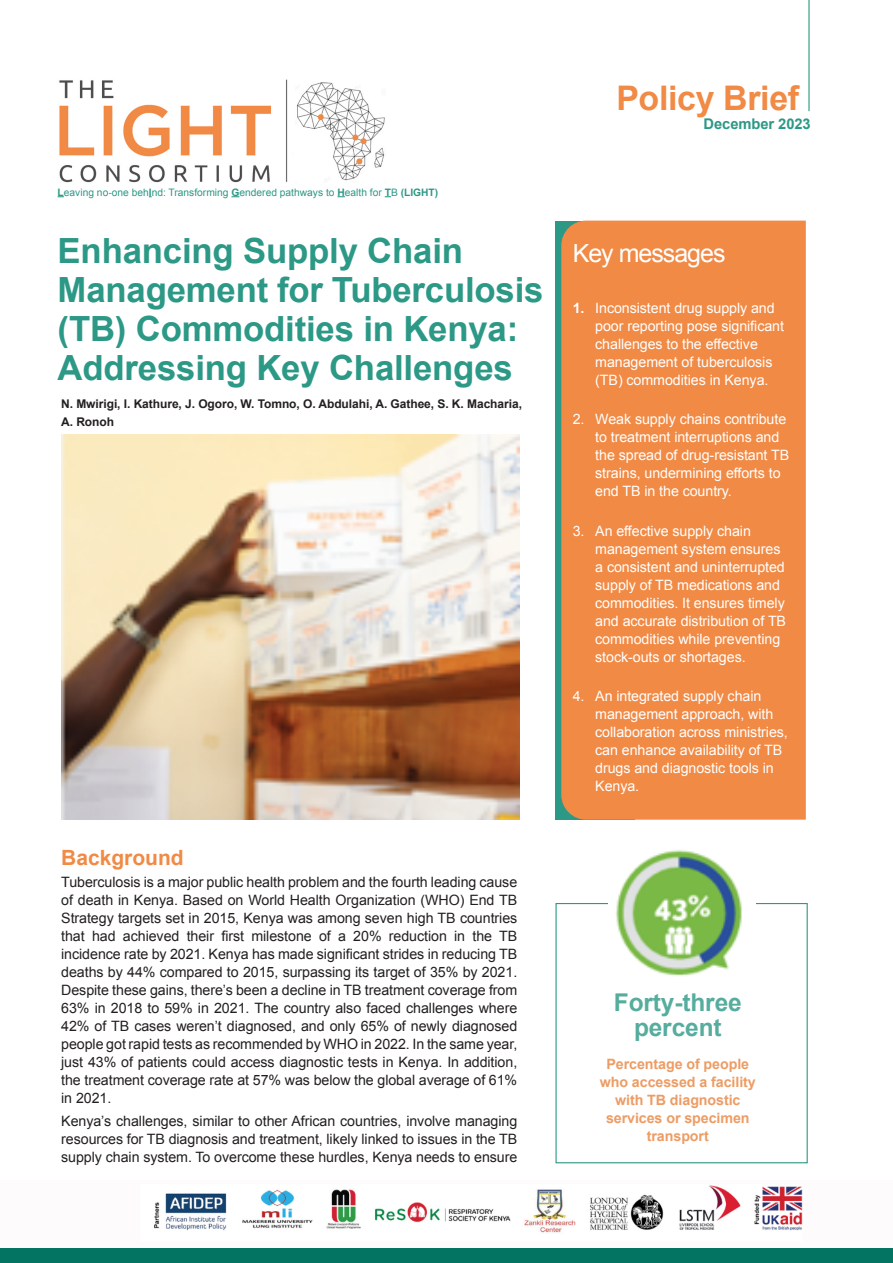
<style>
.page{position:relative;width:893px;height:1263px;background:#fff}
.page>*{position:absolute;margin:0;border:0;box-sizing:border-box;transform-origin:0 0}
.t1{font:700 35.85px "Arial";color:#f18a45}
.bodytextL{font:700 34.65px/39px "Arial";letter-spacing:-.005em;color:#2c9886}
.bodytextL-2{font:700 33.9px "Arial";letter-spacing:-.01em;color:#f18a45}
.t2{font:24.9px "Arial";letter-spacing:-.04em;color:#fff}
.bodytextL-3{font:700 24.45px/24.5px "Arial";letter-spacing:-.005em;color:#56ad9e;text-align:center}
.subhead{font:700 21px "Arial";color:#f18a45}
.bodytextL-4{font:700 14.7px "Arial";letter-spacing:-.005em;color:#2c9886}
.bodytextL-5{font:14.25px/18px "Arial";letter-spacing:-.005em;color:#231f20;text-align:justify}
.bodytextL-6{font:14.25px/18px "Arial";letter-spacing:-.005em;color:#fff}
.bodytextL-7{font:700 14.25px/18px "Arial";letter-spacing:-.005em;color:#ed9c64;text-align:center}
.bodytextL-8{font:700 12px/18px "Arial";letter-spacing:-.005em;color:#231f20}
.t3{font:10.2px "Arial";color:#2c9886}
.s1{font-weight:700}
</style>
<div class="page">
<div style="left:0;top:1247px;width:893px;height:16px;background:#027461"></div>
<div style="left:555px;top:903px;width:253px;height:260px;border:1px solid #2c9886"></div>
<div style="left:555px;top:221px;width:80px;height:599px;background:#2c9886"></div>
<div style="left:561px;top:221px;width:245px;height:599px;background:#f18a45"></div>
<img style="left:59px;top:79px;width:326px;height:104px">
<hr style="left:808px;top:0;width:1px;height:111px;background:#2c9886">
<img style="left:154px;top:1185px;width:649px;height:48px">
<img style="left:61px;top:434px;width:459px;height:386px">
<div style="left:608px;top:846px;width:148px;height:136px;background:#fff"></div>
<img style="left:616px;top:849px;width:126px;height:127px">
<p class="t3" style="left:58px;top:185px;width:382px"><span class="s1">L</span>eaving no-one beh<span class="s1">I</span>nd: Transforming <span class="s1">G</span>endered pathways to <span class="s1">H</span>ealth for <span class="s1">T</span>B <span class="s1">(LIGHT)</span></p>
<p class="bodytextL" style="left:58px;top:233px;width:487px">Enhancing Supply Chain<br>Management for Tuberculosis (TB) Commodities in Kenya:<br>Addressing Key Challenges</p>
<p class="bodytextL-8" style="left:61px;top:396px;width:462px">N. Mwirigi, I. Kathure, J. Ogoro, W. Tomno, O. Abdulahi, A. Gathee, S. K. Macharia,<br>A. Ronoh</p>
<p class="subhead" style="left:61px;top:844px;width:124px">Background</p>
<p class="bodytextL-5" style="left:61px;top:873px;width:458px">Tuberculosis is a major public health problem and the fourth leading cause of death in Kenya. Based on World Health Organization (WHO) End TB Strategy targets set in 2015, Kenya was among seven high TB countries that had achieved their first milestone of a 20% reduction in the TB incidence rate by 2021. Kenya has made significant strides in reducing TB deaths by 44% compared to 2015, surpassing its target of 35% by 2021.<br>Despite these gains, there’s been a decline in TB treatment coverage from 63% in 2018 to 59% in 2021. The country also faced challenges where 42% of TB cases weren’t diagnosed, and only 65% of newly diagnosed people got rapid tests as recommended by WHO in 2022. In the same year, just 43% of patients could access diagnostic tests in Kenya. In addition, the treatment coverage rate at 57% was below the global average of 61% in 2021.</p>
<p class="bodytextL-5" style="left:61px;top:1112px;width:458px">Kenya’s challenges, similar to other African countries, involve managing resources for TB diagnosis and treatment, likely linked to issues in the TB supply chain system. To overcome these hurdles, Kenya needs to ensure</p>
<p class="bodytextL-2" style="left:616px;top:75px;width:184px">Policy Brief</p>
<p class="bodytextL-4" style="left:703px;top:114px;width:109px">December 2023</p>
<h1 class="t1" style="left:770px;top:78px;width:41px">03</h1>
<p class="t2" style="left:573px;top:237px;width:154px">Key messages</p>
<p class="bodytextL-6" style="left:595px;top:299px;width:190px;text-indent:-22px"><span class="s1">1.</span> Inconsistent drug supply and poor reporting pose significant challenges to the effective management of tuberculosis (TB) commodities in Kenya.</p>
<p class="bodytextL-6" style="left:595px;top:410px;width:196px;text-indent:-22px">2. Weak supply chains contribute to treatment interruptions and the spread of drug-resistant TB strains, undermining efforts to end TB in the country.</p>
<p class="bodytextL-6" style="left:595px;top:522px;width:192px;text-indent:-22px">3. An effective supply chain management system ensures a consistent and uninterrupted supply of TB medications and commodities. It ensures timely and accurate distribution of TB commodities while preventing stock-outs or shortages.</p>
<p class="bodytextL-6" style="left:595px;top:687px;width:194px;text-indent:-22px">4. An integrated supply chain management approach, with collaboration across ministries, can enhance availability of TB drugs and diagnostic tools in<br>Kenya.</p>
<p class="bodytextL-3" style="left:614px;top:991px;width:129px">Forty-three percent</p>
<p class="bodytextL-7" style="left:600px;top:1055px;width:158px">Percentage of people who accessed a facility with TB diagnostic services or specimen transport</p>
</div>
